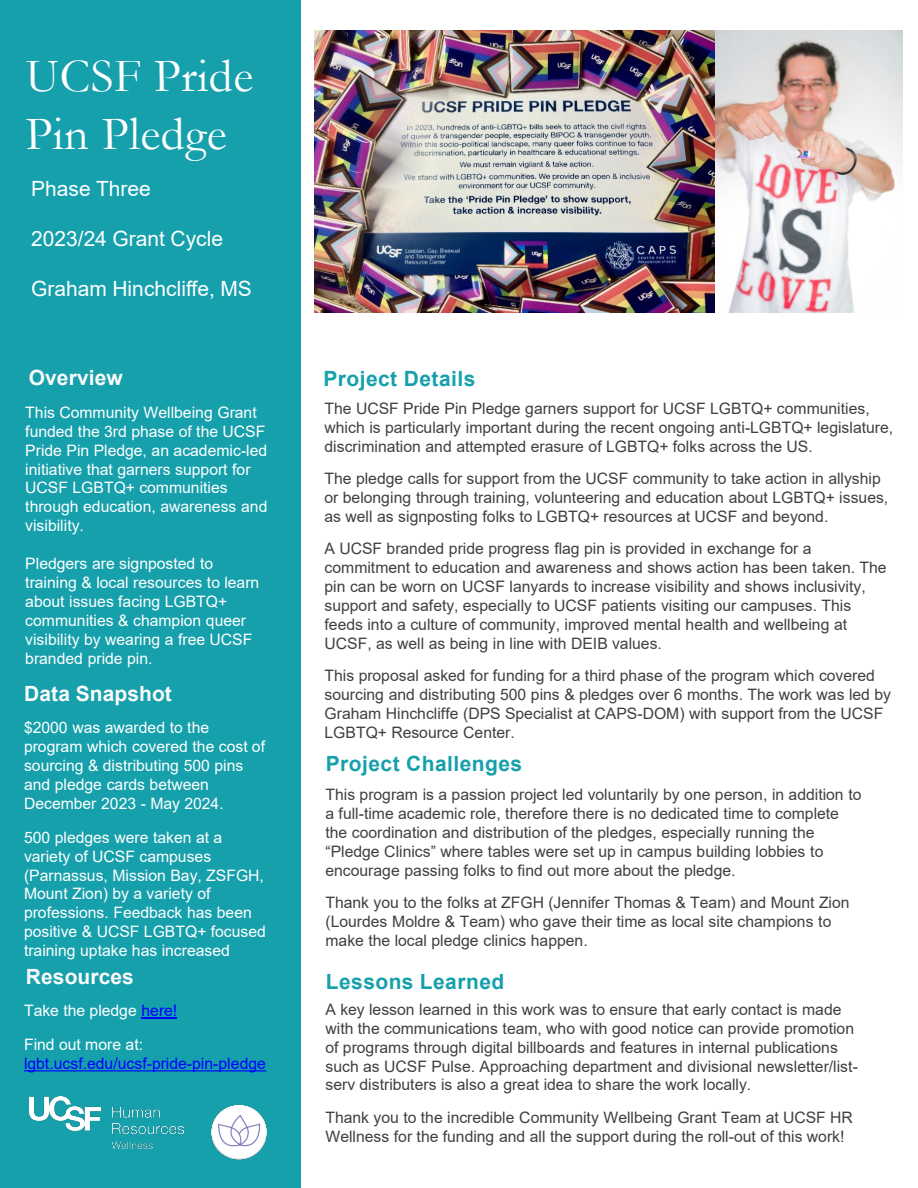
<style>
.page{position:relative;width:918px;height:1188px;background:#fff}
.page>*{position:absolute;margin:0;border:0;box-sizing:border-box;transform-origin:0 0}
.t1{font:48px/57.8px "Garamond";letter-spacing:.005em;color:#fff}
.t2{font:21px "Arial";color:#fff}
.t3{font:700 21px "Arial";letter-spacing:.02em;color:#16a0ac}
.t4{font:700 21px "Arial";letter-spacing:.005em;color:#fafafa}
.t5{font:700 21px "Garamond";letter-spacing:.005em;color:#fafafa}
.t6{font:15.75px/18.9px "Arial";color:#404040}
.t7{font:15.75px/18.9px "Arial";color:#fff}
.t8{font:15.75px/18.9px "Arial";color:#00f}
.s1{color:#00f}
.s2{color:#fff}
</style>
<div class="page">
<div style="left:0;top:0;width:300px;height:1188px;background:#16a0ac"></div>
<img style="left:29px;top:1097px;width:154px;height:51px">
<hr style="left:142px;top:1017px;width:35px;height:2px;background:#00f">
<svg style="left:24px;top:1070px;width:242px;height:1px"></svg>
<img style="left:212px;top:1105px;width:54px;height:55px">
<img style="left:315px;top:30px;width:587px;height:282px">
<h1 class="t1" style="left:26px;top:46px;width:229px">UCSF Pride<br>Pin Pledge</h1>
<p class="t2" style="left:31px;top:174px;width:121px">Phase Three</p>
<p class="t2" style="left:31px;top:224px;width:194px">2023/24 Grant Cycle</p>
<p class="t2" style="left:31px;top:275px;width:222px">Graham Hinchcliffe, MS</p>
<h2 class="t5" style="left:29px;top:363px;width:86px">Overview</h2>
<p class="t7" style="left:25px;top:403px;width:244px">This Community Wellbeing Grant funded the 3rd phase of the UCSF<br>Pride Pin Pledge, an academic-led initiative that garners support for<br>UCSF LGBTQ+ communities through education, awareness and visibility.</p>
<p class="t7" style="left:25px;top:554px;width:236px">Pledgers are signposted to training &amp; local resources to learn about issues facing LGBTQ+ communities &amp; champion queer visibility by wearing a free UCSF branded pride pin.</p>
<h2 class="t4" style="left:24px;top:679px;width:149px">Data Snapshot</h2>
<p class="t7" style="left:24px;top:718px;width:243px">$2000 was awarded to the program which covered the cost of sourcing &amp; distributing 500 pins and pledge cards between<br>December 2023 - May 2024.</p>
<p class="t7" style="left:24px;top:828px;width:243px">500 pledges were taken at a variety of UCSF campuses (Parnassus, Mission Bay, ZSFGH,<br>Mount Zion) by a variety of professions. Feedback has been positive &amp; UCSF LGBTQ+ focused training uptake has increased</p>
<h2 class="t4" style="left:26px;top:962px;width:109px">Resources</h2>
<h2 class="t5" style="left:50px;top:962px;width:69px">sources</h2>
<p class="t7" style="left:24px;top:1001px;width:155px">Take the pledge <span class="s1">here!</span></p>
<p class="t8" style="left:24px;top:1035px;width:244px"><span class="s2">Find out more at: </span>lgbt.ucsf.edu/ucsf-pride-pin-pledge</p>
<h2 class="t3" style="left:323px;top:364px;width:154px">Project Details</h2>
<p class="t6" style="left:325px;top:399px;width:570px">The UCSF Pride Pin Pledge garners support for UCSF LGBTQ+ communities, which is particularly important during the recent ongoing anti-LGBTQ+ legislature, discrimination and attempted erasure of LGBTQ+ folks across the US.</p>
<p class="t6" style="left:325px;top:469px;width:565px">The pledge calls for support from the UCSF community to take action in allyship or belonging through training, volunteering and education about LGBTQ+ issues, as well as signposting folks to LGBTQ+ resources at UCSF and beyond.</p>
<p class="t6" style="left:325px;top:539px;width:564px">A UCSF branded pride progress flag pin is provided in exchange for a commitment to education and awareness and shows action has been taken. The pin can be worn on UCSF lanyards to increase visibility and shows inclusivity, support and safety, especially to UCSF patients visiting our campuses. This feeds into a culture of community, improved mental health and wellbeing at UCSF, as well as being in line with DEIB values.</p>
<p class="t6" style="left:325px;top:666px;width:568px">This proposal asked for funding for a third phase of the program which covered sourcing and distributing 500 pins &amp; pledges over 6 months. The work was led by Graham Hinchcliffe (DPS Specialist at CAPS-DOM) with support from the UCSF LGBTQ+ Resource Center.</p>
<h2 class="t3" style="left:326px;top:749px;width:198px">Project Challenges</h2>
<p class="t6" style="left:325px;top:785px;width:538px">This program is a passion project led voluntarily by one person, in addition to a full-time academic role, therefore there is no dedicated time to complete the coordination and distribution of the pledges, especially running the “Pledge Clinics” where tables were set up in campus building lobbies to encourage passing folks to find out more about the pledge.</p>
<p class="t6" style="left:325px;top:893px;width:526px">Thank you to the folks at ZFGH (Jennifer Thomas &amp; Team) and Mount Zion (Lourdes Moldre &amp; Team) who gave their time as local site champions to make the local pledge clinics happen.</p>
<h2 class="t3" style="left:326px;top:967px;width:180px">Lessons Learned</h2>
<p class="t6" style="left:325px;top:1000px;width:534px">A key lesson learned in this work was to ensure that early contact is made with the communications team, who with good notice can provide promotion of programs through digital billboards and features in internal publications such as UCSF Pulse. Approaching department and divisional newsletter/list&shy;serv distributers is also a great idea to share the work locally.</p>
<p class="t6" style="left:325px;top:1108px;width:529px">Thank you to the incredible Community Wellbeing Grant Team at UCSF HR<br>Wellness for the funding and all the support during the roll-out of this work!</p>
</div>
